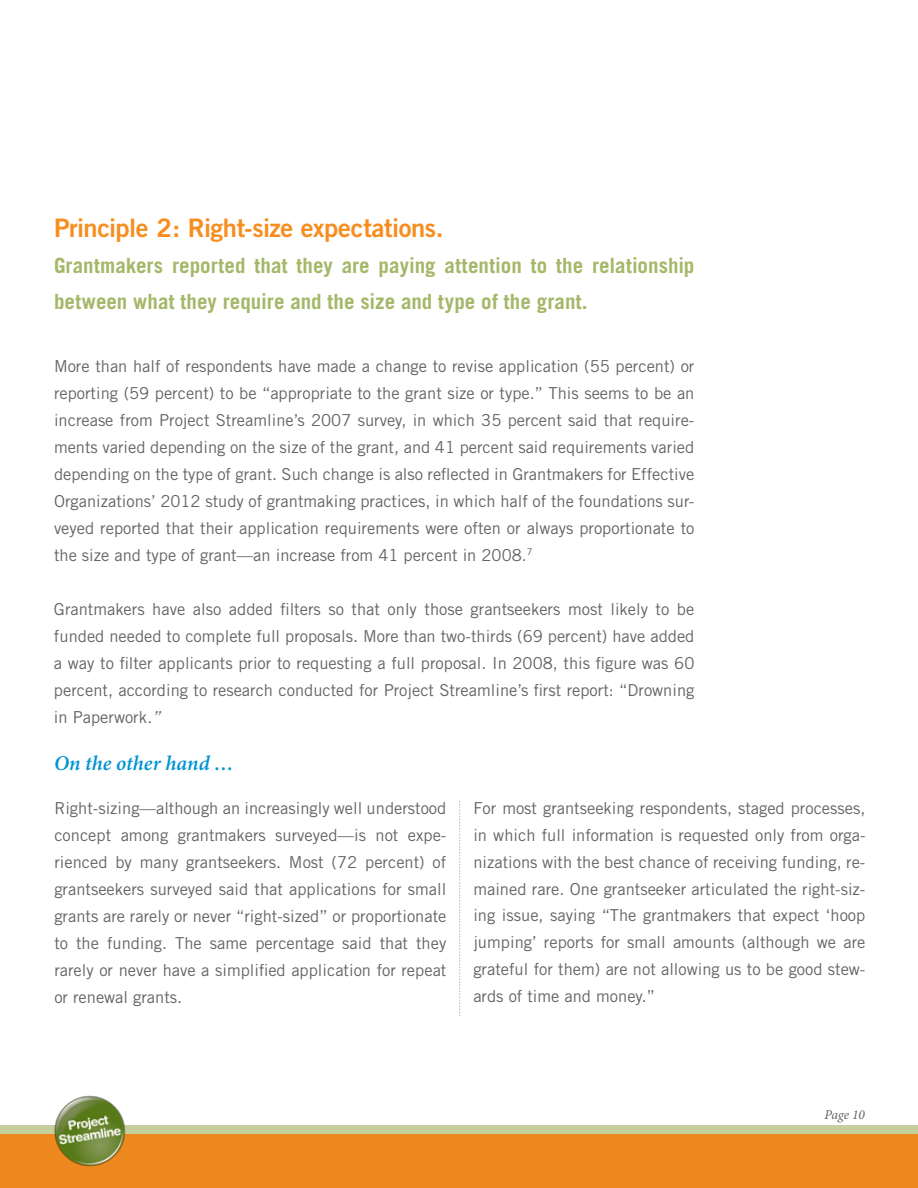
<style>
.page{position:relative;width:918px;height:1188px;background:#fff}
.page>*{position:absolute;margin:0;border:0;box-sizing:border-box;transform-origin:0 0}
.t1{font:25.5px "Trade Gothic Bold Two";letter-spacing:-.015em;color:#f78d1e}
.t2{font:700 21px/36px "Trade Gothic";color:#a5b768}
.t3{font:italic 600 21px "Minion Pro";color:#0194d3}
.t4{font:16.5px/27px "Trade Gothic";color:#636466;text-align:justify}
.t5{font:italic 13.5px "Minion Pro";letter-spacing:-.01em;color:#636466}
.s1{font-style:italic}
</style>
<div class="page">
<div style="left:0;top:1134px;width:918px;height:54px;background:#ec881d"></div>
<div style="left:0;top:1125px;width:918px;height:9px;background:#c4cf9b"></div>
<img style="left:54px;top:1095px;width:71px;height:72px">
<svg style="left:459px;top:801px;width:1px;height:215px"></svg>
<h1 class="t1" style="left:54px;top:212px;width:391px">Principle 2: Right-size expectations.</h1>
<p class="t2" style="left:54px;top:247px;width:642px">Grantmakers reported that they are paying attention to the relationship between what they require and the size and type of the grant.</p>
<p class="t4" style="left:54px;top:352px;width:642px">More than half of respondents have made a change to revise application (55 percent) or reporting (59 percent) to be “appropriate to the grant size or type.” This seems to be an increase from Project Streamline’s 2007 survey, in which 35 percent said that require&shy;ments varied depending on the size of the grant, and 41 percent said requirements varied depending on the type of grant. Such change is also reflected in Grantmakers for Effective Organizations’ 2012 study of grantmaking practices, in which half of the foundations sur&shy;veyed reported that their application requirements were often or always proportionate to the size and type of grant—an increase from 41 percent in 2008.<sup>7</sup></p>
<p class="t4" style="left:54px;top:595px;width:642px">Grantmakers have also added filters so that only those grantseekers most likely to be funded needed to complete full proposals. More than two-thirds (69 percent) have added a way to filter applicants prior to requesting a full proposal. In 2008, this figure was 60 percent, according to research conducted for Project Streamline’s first report: “Drowning in Paperwork<span class="s1">.”</span></p>
<p class="t3" style="left:54px;top:749px;width:181px">On the other hand …</p>
<p class="t4" style="left:54px;top:794px;width:394px">Right-sizing—although an increasingly well understood concept among grantmakers surveyed—is not expe&shy;rienced by many grantseekers. Most (72 percent) of grantseekers surveyed said that applications for small grants are rarely or never “right-sized” or proportionate to the funding. The same percentage said that they rarely or never have a simplified application for repeat or renewal grants.</p>
<p class="t4" style="left:473px;top:794px;width:394px">For most grantseeking respondents, staged processes, in which full information is requested only from orga&shy;nizations with the best chance of receiving funding, re&shy;mained rare. One grantseeker articulated the right-siz&shy;ing issue, saying “The grantmakers that expect ‘hoop jumping’ reports for small amounts (although we are grateful for them) are not allowing us to be good stew&shy;ards of time and money.”</p>
<p class="t5" style="left:824px;top:1105px;width:42px">Page 10</p>
</div>
